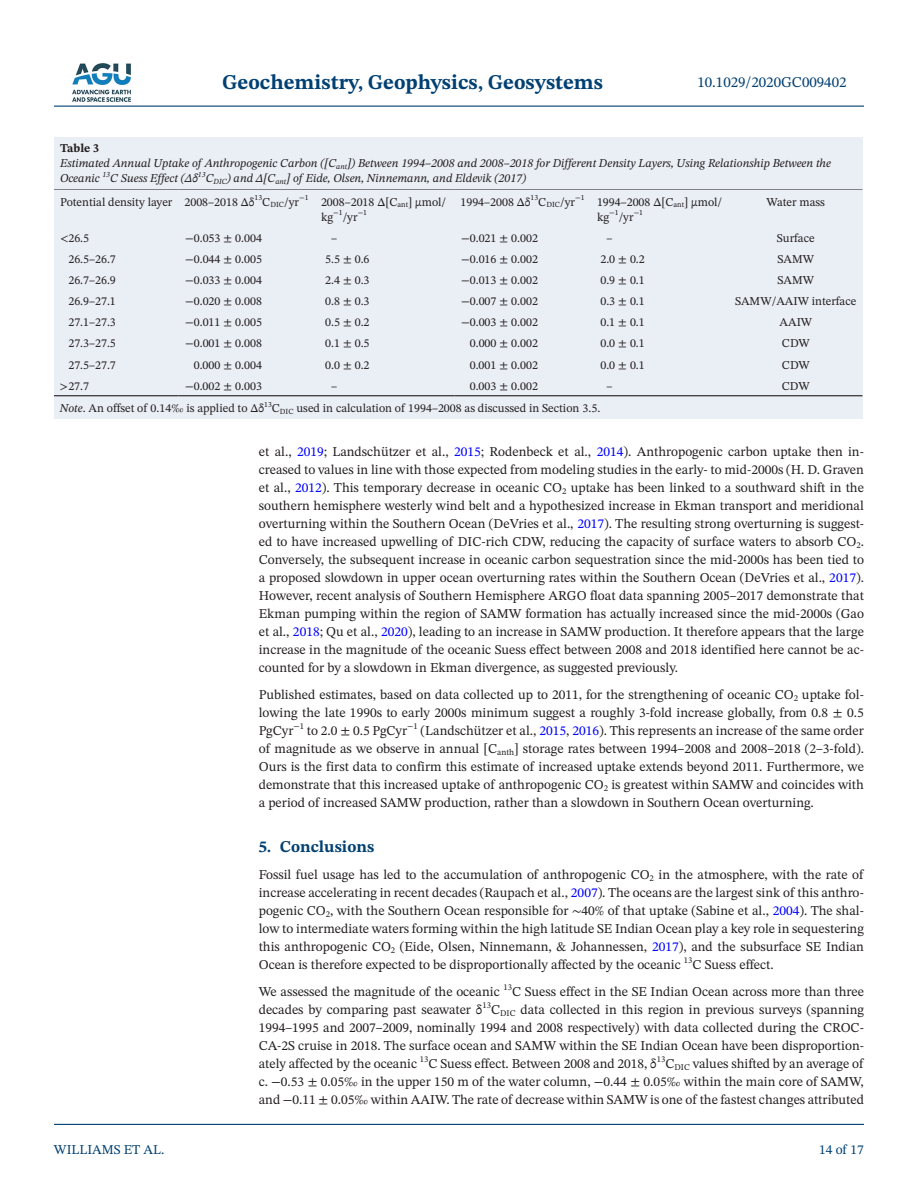
<style>
.page{position:relative;width:918px;height:1188px;background:#fff}
.page>*{position:absolute;margin:0;border:0;box-sizing:border-box;transform-origin:0 0}
.t1{font:700 21px "STIX Two Text";color:#004073}
.t2{font:700 16.5px "STIX Two Text";color:#004073}
.t3{font:15px "STIX Two Text";color:#004073}
.t4{font:13.5px/18px "STIX Two Text";color:#231f20;text-align:justify}
.t5{font:13.5px "STIX Two Text";color:#004073}
.t6{font:12px/15px "STIX Two Text";color:#231f20}
.t7{font:italic 12px/15px "STIX Two Text";color:#231f20}
.t8{font:8.7px "STIX Two Text";color:#231f20}
.t9{font:7.8px "STIX Two Text";color:#231f20}
.s1{font-weight:700;font-style:normal}
.s2{font-style:italic}
.s3{color:#00f}
.s4{font-family:"STIX Two Math"}
</style>
<div class="page">
<hr style="left:54px;top:106px;width:810px;height:1px;background:#004073">
<hr style="left:54px;top:1124px;width:810px;height:1px;background:#004073">
<img style="left:72px;top:63px;width:59px;height:39px">
<div style="left:54px;top:188px;width:808px;height:230px;background:#eaeef5"></div>
<hr style="left:54px;top:188px;width:124px;height:2px;background:#231f20">
<hr style="left:178px;top:188px;width:137px;height:2px;background:#231f20">
<hr style="left:315px;top:188px;width:139px;height:2px;background:#231f20">
<hr style="left:454px;top:188px;width:137px;height:2px;background:#231f20">
<hr style="left:591px;top:188px;width:138px;height:2px;background:#231f20">
<hr style="left:729px;top:188px;width:133px;height:2px;background:#231f20">
<hr style="left:54px;top:395px;width:124px;height:1px;background:#231f20">
<hr style="left:178px;top:395px;width:137px;height:1px;background:#231f20">
<hr style="left:315px;top:395px;width:139px;height:1px;background:#231f20">
<hr style="left:454px;top:395px;width:137px;height:1px;background:#231f20">
<hr style="left:591px;top:395px;width:138px;height:1px;background:#231f20">
<hr style="left:729px;top:395px;width:133px;height:1px;background:#231f20">
<div style="left:54px;top:137px;width:808px;height:51px;background:#eaeef5"></div>
<h1 class="t1" style="left:222px;top:67px;width:382px">Geochemistry, Geophysics, Geosystems</h1>
<p class="t3" style="left:697px;top:72px;width:151px">10.1029/2020GC009402</p>
<p class="t7" style="left:60px;top:141px;width:773px"><span class="s1">Table 3<br></span>Estimated Annual Uptake of Anthropogenic Carbon ([C<sub>ant</sub>]) Between 1994–2008 and 2008–2018 for Different Density Layers, Using Relationship Between the<br>Oceanic <sup>13</sup>C Suess Effect (Δδ<sup>13</sup>C<sub>DIC</sub>) and Δ[C<sub>ant</sub>] of Eide, Olsen, Ninnemann, and Eldevik (2017)</p>
<p class="t6" style="left:321px;top:194px;width:127px;text-indent:-261px">Potential density layer 2008–2018 ∆δ<sup>13</sup>C<sub>DIC</sub>/yr<sup>−1</sup> 2008–2018 ∆[C<sub>ant</sub>] μmol/ kg<sup>−1</sup>/yr<sup>−1</sup></p>
<p class="t6" style="left:597px;top:194px;width:127px;text-indent:-137px">1994–2008 ∆δ<sup>13</sup>C<sub>DIC</sub>/yr<sup>−1</sup> 1994–2008 ∆[C<sub>ant</sub>] μmol/ kg<sup>−1</sup>/yr<sup>−1</sup></p>
<p class="t6" style="left:767px;top:194px;width:60px">Water mass</p>
<p class="t6" style="left:60px;top:230px;width:31px">&lt;26.5</p>
<p class="t6" style="left:185px;top:230px;width:78px">−0.053 ± 0.004</p>
<p class="t6" style="left:331px;top:230px;width:7px">–</p>
<p class="t6" style="left:461px;top:230px;width:78px">−0.021 ± 0.002</p>
<p class="t6" style="left:606px;top:230px;width:7px">–</p>
<p class="t6" style="left:777px;top:230px;width:39px">Surface</p>
<p class="t6" style="left:68px;top:251px;width:49px">26.5–26.7</p>
<p class="t6" style="left:185px;top:251px;width:78px">−0.044 ± 0.005</p>
<p class="t6" style="left:325px;top:251px;width:46px">5.5 ± 0.6</p>
<p class="t6" style="left:461px;top:251px;width:78px">−0.016 ± 0.002</p>
<p class="t6" style="left:600px;top:251px;width:46px">2.0 ± 0.2</p>
<p class="t6" style="left:778px;top:251px;width:38px">SAMW</p>
<p class="t6" style="left:68px;top:272px;width:49px">26.7–26.9</p>
<p class="t6" style="left:185px;top:272px;width:78px">−0.033 ± 0.004</p>
<p class="t6" style="left:325px;top:272px;width:46px">2.4 ± 0.3</p>
<p class="t6" style="left:461px;top:272px;width:78px">−0.013 ± 0.002</p>
<p class="t6" style="left:600px;top:272px;width:46px">0.9 ± 0.1</p>
<p class="t6" style="left:778px;top:272px;width:38px">SAMW</p>
<p class="t6" style="left:68px;top:294px;width:49px">26.9–27.1</p>
<p class="t6" style="left:185px;top:294px;width:78px">−0.020 ± 0.008</p>
<p class="t6" style="left:325px;top:294px;width:46px">0.8 ± 0.3</p>
<p class="t6" style="left:461px;top:294px;width:78px">−0.007 ± 0.002</p>
<p class="t6" style="left:600px;top:294px;width:46px">0.3 ± 0.1</p>
<p class="t6" style="left:735px;top:294px;width:123px">SAMW/AAIW interface</p>
<p class="t6" style="left:68px;top:315px;width:49px">27.1–27.3</p>
<p class="t6" style="left:185px;top:315px;width:78px">−0.011 ± 0.005</p>
<p class="t6" style="left:325px;top:315px;width:46px">0.5 ± 0.2</p>
<p class="t6" style="left:461px;top:315px;width:78px">−0.003 ± 0.002</p>
<p class="t6" style="left:600px;top:315px;width:46px">0.1 ± 0.1</p>
<p class="t6" style="left:779px;top:315px;width:34px">AAIW</p>
<p class="t6" style="left:68px;top:336px;width:49px">27.3–27.5</p>
<p class="t6" style="left:185px;top:336px;width:78px">−0.001 ± 0.008</p>
<p class="t6" style="left:325px;top:336px;width:46px">0.1 ± 0.5</p>
<p class="t6" style="left:470px;top:336px;width:70px">0.000 ± 0.002</p>
<p class="t6" style="left:600px;top:336px;width:46px">0.0 ± 0.1</p>
<p class="t6" style="left:782px;top:336px;width:29px">CDW</p>
<p class="t6" style="left:68px;top:357px;width:49px">27.5–27.7</p>
<p class="t6" style="left:194px;top:357px;width:70px">0.000 ± 0.004</p>
<p class="t6" style="left:325px;top:357px;width:46px">0.0 ± 0.2</p>
<p class="t6" style="left:470px;top:357px;width:70px">0.001 ± 0.002</p>
<p class="t6" style="left:600px;top:357px;width:46px">0.0 ± 0.1</p>
<p class="t6" style="left:782px;top:357px;width:29px">CDW</p>
<p class="t6" style="left:60px;top:378px;width:31px">&gt;27.7</p>
<p class="t6" style="left:185px;top:378px;width:78px">−0.002 ± 0.003</p>
<p class="t6" style="left:331px;top:378px;width:7px">–</p>
<p class="t6" style="left:470px;top:378px;width:70px">0.003 ± 0.002</p>
<p class="t6" style="left:606px;top:378px;width:7px">–</p>
<p class="t6" style="left:782px;top:378px;width:29px">CDW</p>
<p class="t6" style="left:60px;top:401px;width:206px"><span class="s2">Note</span>. An offset of 0.14‰ is applied to Δδ</p>
<p class="t9" style="left:264px;top:399px;width:9px">13</p>
<p class="t6" style="left:272px;top:401px;width:330px">C<sub>DIC</sub> used in calculation of 1994–2008 as discussed in Section 3.5.</p>
<p class="t5" style="left:54px;top:1140px;width:112px">WILLIAMS ET AL.</p>
<p class="t4" style="left:259px;top:442px;width:607px">et al., <span class="s3">2019</span>; Landschützer et al., <span class="s3">2015</span>; Rodenbeck et al., <span class="s3">2014</span>). Anthropogenic carbon uptake then in&shy;creased to values in line with those expected from modeling studies in the early- to mid-2000s (H. D. Graven et al., <span class="s3">2012</span>). This temporary decrease in oceanic CO<sub>2</sub> uptake has been linked to a southward shift in the southern hemisphere westerly wind belt and a hypothesized increase in Ekman transport and meridional overturning within the Southern Ocean (DeVries et al., <span class="s3">2017</span>). The resulting strong overturning is suggest&shy;ed to have increased upwelling of DIC-rich CDW, reducing the capacity of surface waters to absorb CO<sub>2</sub>.<br>Conversely, the subsequent increase in oceanic carbon sequestration since the mid-2000s has been tied to a proposed slowdown in upper ocean overturning rates within the Southern Ocean (DeVries et al., <span class="s3">2017</span>).<br>However, recent analysis of Southern Hemisphere ARGO float data spanning 2005–2017 demonstrate that Ekman pumping within the region of SAMW formation has actually increased since the mid-2000s (Gao et al., <span class="s3">2018</span>; Qu et al., <span class="s3">2020</span>), leading to an increase in SAMW production. It therefore appears that the large increase in the magnitude of the oceanic Suess effect between 2008 and 2018 identified here cannot be ac&shy;counted for by a slowdown in Ekman divergence, as suggested previously.</p>
<p class="t4" style="left:259px;top:685px;width:607px">Published estimates, based on data collected up to 2011, for the strengthening of oceanic CO<sub>2</sub> uptake fol&shy;lowing the late 1990s to early 2000s minimum suggest a roughly 3-fold increase globally, from 0.8 ± 0.5<br>PgCyr<sup>−1</sup> to 2.0 ± 0.5 PgCyr<sup>−1</sup> (Landschützer et al., <span class="s3">2015</span>, <span class="s3">2016</span>). This represents an increase of the same order of magnitude as we observe in annual [C<sub>anth</sub>] storage rates between 1994–2008 and 2008–2018 (2–3-fold).<br>Ours is the first data to confirm this estimate of increased uptake extends beyond 2011. Furthermore, we demonstrate that this increased uptake of anthropogenic CO<sub>2</sub> is greatest within SAMW and coincides with a period of increased SAMW production, rather than a slowdown in Southern Ocean overturning.</p>
<p class="t2" style="left:259px;top:834px;width:117px">5. Conclusions</p>
<p class="t4" style="left:259px;top:865px;width:607px">Fossil fuel usage has led to the accumulation of anthropogenic CO<sub>2</sub> in the atmosphere, with the rate of increase accelerating in recent decades (Raupach et al., <span class="s3">2007</span>). The oceans are the largest sink of this anthro&shy;pogenic CO<sub>2</sub>, with the Southern Ocean responsible for <span class="s4">∼</span>40% of that uptake (Sabine et al., <span class="s3">2004</span>). The shal&shy;low to intermediate waters forming within the high latitude SE Indian Ocean play a key role in sequestering this anthropogenic CO<sub>2</sub> (Eide, Olsen, Ninnemann, &amp; Johannessen, <span class="s3">2017</span>), and the subsurface SE Indian Ocean is therefore expected to be disproportionally affected by the oceanic <sup>13</sup>C Suess effect.</p>
<p class="t4" style="left:259px;top:982px;width:242px">We assessed the magnitude of the oceanic</p>
<p class="t8" style="left:503px;top:980px;width:10px">13</p>
<p class="t4" style="left:259px;top:982px;width:607px;text-indent:253px">C Suess effect in the SE Indian Ocean across more than three decades by comparing past seawater δ<sup>13</sup>C<sub>DIC</sub> data collected in this region in previous surveys (spanning 1994–1995 and 2007–2009, nominally 1994 and 2008 respectively) with data collected during the CROC-CA-2S cruise in 2018. The surface ocean and SAMW within the SE Indian Ocean have been disproportion&shy;ately affected by the oceanic <sup>13</sup>C Suess effect. Between 2008 and 2018, δ<sup>13</sup>C<sub>DIC</sub> values shifted by an average of c. −0.53 ± 0.05‰ in the upper 150 m of the water column, −0.44 ± 0.05‰ within the main core of SAMW, and −0.11 ± 0.05‰ within AAIW. The rate of decrease within SAMW is one of the fastest changes attributed</p>
<p class="t5" style="left:819px;top:1140px;width:46px">14 of 17</p>
</div>
